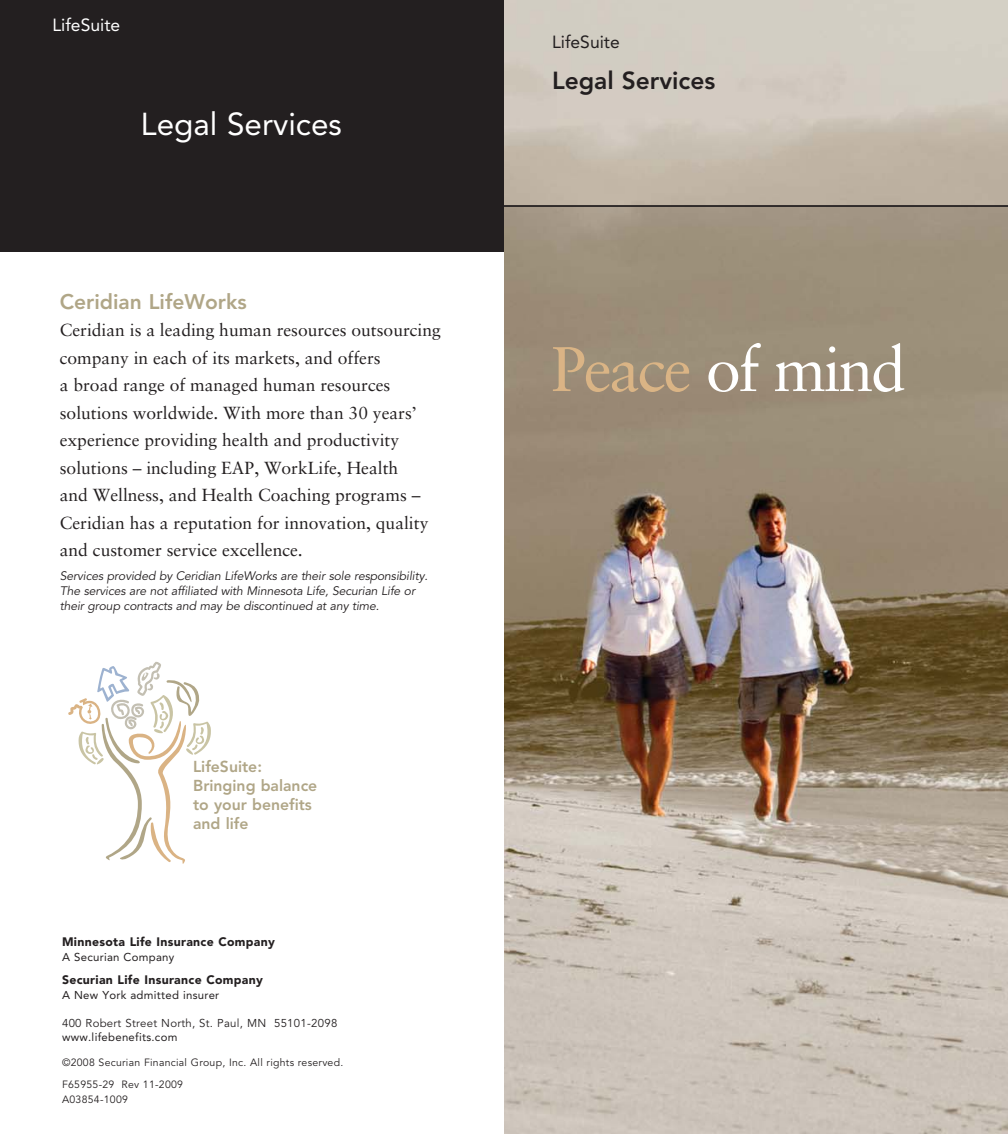
<style>
.page{position:relative;width:1008px;height:1134px;background:#fff}
.page>*{position:absolute;margin:0;border:0;box-sizing:border-box;transform-origin:0 0}
.t1{font:63px "Sabon";letter-spacing:-.04em;color:#fff}
.t2{font:31.5px "Avenir";color:#fff}
.t3{font:800 24.5px "Avenir";color:#231f20}
.t4{font:800 21px "Avenir";color:#b0a687}
.t5{font:17.5px/27.5px "Sabon";color:#231f20}
.t6{font:17.5px "Avenir";color:#231f20}
.t7{font:17.5px "Avenir";color:#fff}
.t8{font:800 15.75px/18.9px "Avenir";color:#b0a687}
.t9{font:italic 12.25px/14.9px "Avenir";letter-spacing:-.01em;color:#231f20}
.t10{font:900 12.25px "Avenir";letter-spacing:.025em;color:#231f20}
.t11{font:11.38px "Avenir";letter-spacing:.025em;color:#231f20}
.t12{font:11.38px "Avenir";letter-spacing:.025em;color:#231f20}
.t13{font:10.5px/21.2px "Avenir";letter-spacing:.025em;color:#231f20}
.s1{color:#dab485}
</style>
<div class="page">
<div style="left:0;top:0;width:504px;height:252px;background:#231f20"></div>
<img style="left:504px;top:207px;width:504px;height:927px">
<svg style="left:68px;top:662px;width:143px;height:202px"></svg>
<hr style="left:504px;top:205px;width:504px;height:2px;background:#231f20">
<p class="t7" style="left:52px;top:18px;width:69px">LifeSuite</p>
<h2 class="t2" style="left:141px;top:112px;width:203px">Legal Services</h2>
<p class="t4" style="left:60px;top:293px;width:188px">Ceridian LifeWorks</p>
<p class="t5" style="left:60px;top:318px;width:383px">Ceridian is a leading human resources outsourcing company in each of its markets, and offers<br>a broad range of managed human resources solutions worldwide. With more than 30 years’ experience providing health and productivity solutions – including EAP, WorkLife, Health<br>and Wellness, and Health Coaching programs – Ceridian has a reputation for innovation, quality and customer service excellence.</p>
<p class="t9" style="left:60px;top:570px;width:370px">Services provided by Ceridian LifeWorks are their sole responsibility.<br>The services are not affiliated with Minnesota Life, Securian Life or their group contracts and may be discontinued at any time.</p>
<p class="t8" style="left:193px;top:759px;width:126px">LifeSuite:<br>Bringing balance to your benefits and life</p>
<p class="t10" style="left:62px;top:937px;width:214px">Minnesota Life Insurance Company</p>
<p class="t11" style="left:62px;top:952px;width:114px">A Securian Company</p>
<p class="t10" style="left:62px;top:975px;width:202px">Securian Life Insurance Company</p>
<p class="t11" style="left:62px;top:991px;width:159px">A New York admitted insurer</p>
<p class="t12" style="left:62px;top:1018px;width:277px">400 Robert Street North, St. Paul, MN 55101-2098</p>
<p class="t11" style="left:62px;top:1033px;width:117px">www.lifebenefits.com</p>
<p class="t13" style="left:62px;top:1053px;width:283px">©2008 Securian Financial Group, Inc. All rights reserved.<br>F65955-29 Rev 11-2009</p>
<p class="t13" style="left:62px;top:1089px;width:67px">A03854-1009</p>
<p class="t6" style="left:552px;top:35px;width:69px">LifeSuite</p>
<h3 class="t3" style="left:552px;top:70px;width:165px">Legal Services</h3>
<h1 class="t1" style="left:551px;top:343px;width:356px"><span class="s1">Peace</span> of mind</h1>
</div>
